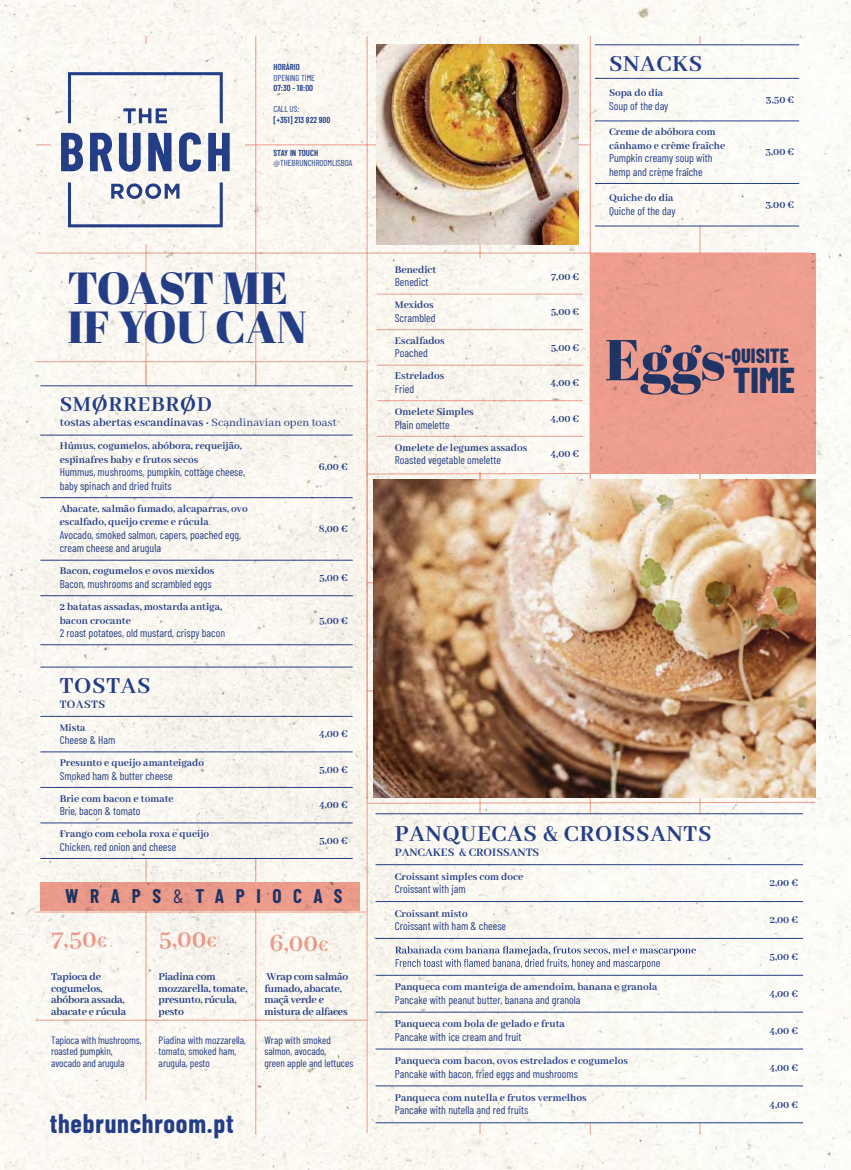
<style>
.page{position:relative;width:851px;height:1170px;background:#fff}
.page>*{position:absolute;margin:0;border:0;box-sizing:border-box;transform-origin:0 0}
.t1{font:57.38px "Abril Fatface";color:#21376b}
.t2{font:44.88px/39.1px "Abril Fatface";letter-spacing:-.015em;color:#25408f}
.t3{font:800 35.88px "Barlow Condensed";color:#21376b}
.t4{font:700 27px "Abhaya Libre";color:#f1a194}
.t5{font:700 26.25px "Barlow Condensed";letter-spacing:.03em;color:#25408f}
.t6{font:700 25px "Abhaya Libre";letter-spacing:.03em;color:#25408f}
.t7{font:700 23.12px "Abhaya Libre";letter-spacing:.03em;color:#25408f}
.t8{font:800 20.5px "Barlow Condensed";color:#21376b}
.t9{font:700 19.38px "Barlow Condensed";letter-spacing:.6em;color:#21376b}
.t10{font:700 12.5px "Abhaya Libre";color:#25408f}
.t11{font:700 11.62px/11.6px "Abhaya Libre";letter-spacing:-.02em;color:#25408f}
.t12{font:700 11.25px/13.5px "Abhaya Libre";color:#25408f}
.t13{font:11.25px/13.5px "Barlow Condensed";color:#25408f}
.t14{font:10.62px/11.6px "Barlow Condensed";color:#25408f}
.t15{font:600 8.75px "Barlow Condensed";color:#25408f}
.t16{font:8.75px "Barlow Condensed";color:#25408f}
.s1{font-weight:400}
.s2{font-size:17.38px}
</style>
<div class="page">
<img style="left:0;top:0;width:850px;height:1169px">
<p class="t15" style="left:273px;top:61px;width:28px">HORÁRIO</p>
<p class="t16" style="left:273px;top:71px;width:43px">OPENING TIME</p>
<p class="t15" style="left:273px;top:82px;width:41px">07:30 - 18:00</p>
<p class="t16" style="left:273px;top:103px;width:27px">CALL US:</p>
<p class="t15" style="left:273px;top:113px;width:58px">[+351] 213 822 900</p>
<p class="t15" style="left:273px;top:147px;width:46px">STAY IN TOUCH</p>
<p class="t16" style="left:273px;top:157px;width:80px">@THEBRUNCHROOMLISBOA</p>
<h2 class="t2" style="left:67px;top:267px;width:241px">TOAST ME<br>IF YOU CAN</h2>
<h3 class="t7" style="left:60px;top:392px;width:154px">SMØRREBRØD</h3>
<p class="t10" style="left:60px;top:416px;width:278px">tostas abertas escandinavas · <span class="s1">Scandinavian open toast</span></p>
<p class="t12" style="left:60px;top:440px;width:184px">Húmus, cogumelos, abóbora, requeijão, espinafres baby e frutos secos</p>
<p class="t13" style="left:60px;top:465px;width:187px">Hummus, mushrooms, pumpkin, cottage cheese, baby spinach and dried fruits</p>
<p class="t12" style="left:319px;top:460px;width:31px">6,00 €</p>
<p class="t12" style="left:60px;top:502px;width:189px">Abacate, salmão fumado, alcaparras, ovo escalfado, queijo creme e rúcula</p>
<p class="t13" style="left:60px;top:527px;width:183px">Avocado, smoked salmon, capers, poached egg, cream cheese and arugula</p>
<p class="t12" style="left:60px;top:565px;width:156px">Bacon, cogumelos e ovos mexidos</p>
<p class="t13" style="left:60px;top:576px;width:153px">Bacon, mushrooms and scrambled eggs</p>
<p class="t12" style="left:60px;top:600px;width:164px">2 batatas assadas, mostarda antiga, bacon crocante</p>
<p class="t13" style="left:60px;top:625px;width:167px">2 roast potatoes, old mustard, crispy bacon</p>
<h3 class="t6" style="left:60px;top:672px;width:92px">TOSTAS</h3>
<p class="t10" style="left:60px;top:697px;width:47px">TOASTS</p>
<p class="t12" style="left:60px;top:721px;width:27px">Mista</p>
<p class="t13" style="left:60px;top:732px;width:57px">Cheese &amp; Ham</p>
<p class="t12" style="left:60px;top:756px;width:146px">Presunto e queijo amanteigado</p>
<p class="t13" style="left:60px;top:768px;width:114px">Smoked ham &amp; butter cheese</p>
<p class="t12" style="left:60px;top:792px;width:115px">Brie com bacon e tomate</p>
<p class="t13" style="left:60px;top:803px;width:82px">Brie, bacon &amp; tomato</p>
<p class="t12" style="left:60px;top:827px;width:151px">Frango com cebola roxa e queijo</p>
<p class="t13" style="left:60px;top:839px;width:118px">Chicken, red onion and cheese</p>
<p class="t12" style="left:319px;top:522px;width:31px">8,00 €</p>
<p class="t12" style="left:319px;top:571px;width:30px">5,00 €</p>
<p class="t12" style="left:319px;top:614px;width:30px">5,00 €</p>
<p class="t12" style="left:319px;top:727px;width:30px">4,00 €</p>
<p class="t12" style="left:319px;top:763px;width:30px">5,00 €</p>
<p class="t12" style="left:319px;top:798px;width:30px">4,00 €</p>
<p class="t12" style="left:319px;top:834px;width:30px">5,00 €</p>
<h3 class="t9" style="left:65px;top:881px;width:279px">WRAPS<span class="s1">&amp;</span>TAPIOCAS</h3>
<h3 class="t4" style="left:51px;top:924px;width:57px">7,50<span class="s2">€</span></h3>
<h3 class="t4" style="left:159px;top:924px;width:60px">5,00<span class="s2">€</span></h3>
<h3 class="t4" style="left:269px;top:928px;width:60px">6,00<span class="s2">€</span></h3>
<p class="t11" style="left:51px;top:971px;width:77px">Tapioca de cogumelos, abóbora assada, abacate e rúcula</p>
<p class="t14" style="left:51px;top:1033px;width:92px">Tapioca with mushrooms, roasted pumpkin, avocado and arugula</p>
<p class="t11" style="left:159px;top:971px;width:90px">Piadina com mozzarella, tomate, presunto, rúcula, pesto</p>
<p class="t14" style="left:159px;top:1033px;width:89px">Piadina with mozzarella, tomato, smoked ham, arugula, pesto</p>
<p class="t11" style="left:264px;top:971px;width:86px">Wrap com salmão fumado, abacate, maçã verde e mistura de alfaces</p>
<p class="t14" style="left:264px;top:1033px;width:91px">Wrap with smoked salmon, avocado,<br>green apple and lettuces</p>
<h3 class="t5" style="left:50px;top:1104px;width:185px">thebrunchroom.pt</h3>
<p class="t12" style="left:395px;top:263px;width:43px">Benedict</p>
<p class="t13" style="left:395px;top:275px;width:35px">Benedict</p>
<p class="t12" style="left:395px;top:299px;width:40px">Mexidos</p>
<p class="t13" style="left:395px;top:310px;width:42px">Scrambled</p>
<p class="t12" style="left:395px;top:334px;width:51px">Escalfados</p>
<p class="t13" style="left:395px;top:346px;width:34px">Poached</p>
<p class="t12" style="left:395px;top:370px;width:51px">Estrelados</p>
<p class="t13" style="left:395px;top:381px;width:21px">Fried</p>
<p class="t12" style="left:395px;top:405px;width:80px">Omelete Simples</p>
<p class="t13" style="left:395px;top:417px;width:56px">Plain omelette</p>
<p class="t12" style="left:395px;top:441px;width:134px">Omelete de legumes assados</p>
<p class="t13" style="left:395px;top:452px;width:108px">Roasted vegetable omelette</p>
<p class="t12" style="left:551px;top:270px;width:30px">7,00 €</p>
<p class="t12" style="left:550px;top:305px;width:30px">5,00 €</p>
<p class="t12" style="left:550px;top:341px;width:30px">5,00 €</p>
<p class="t12" style="left:550px;top:376px;width:30px">4,00 €</p>
<p class="t12" style="left:550px;top:412px;width:30px">4,00 €</p>
<p class="t12" style="left:550px;top:447px;width:30px">4,00 €</p>
<h3 class="t6" style="left:609px;top:50px;width:95px">SNACKS</h3>
<p class="t12" style="left:609px;top:87px;width:56px">Sopa do dia</p>
<p class="t13" style="left:609px;top:98px;width:61px">Soup of the day</p>
<p class="t12" style="left:609px;top:126px;width:118px">Creme de abóbora com cânhamo e crème fraîche</p>
<p class="t13" style="left:609px;top:151px;width:105px">Pumpkin creamy soup with hemp and crème fraîche</p>
<p class="t12" style="left:609px;top:192px;width:66px">Quiche do dia</p>
<p class="t13" style="left:609px;top:203px;width:68px">Quiche of the day</p>
<p class="t12" style="left:765px;top:93px;width:30px">3,50 €</p>
<p class="t12" style="left:765px;top:146px;width:30px">3,00 €</p>
<p class="t12" style="left:765px;top:198px;width:30px">3.00 €</p>
<h1 class="t1" style="left:605px;top:319px;width:122px">Eggs</h1>
<h3 class="t8" style="left:724px;top:341px;width:66px">-QUISITE</h3>
<h3 class="t3" style="left:733px;top:354px;width:63px">TIME</h3>
<h3 class="t6" style="left:395px;top:819px;width:318px">PANQUECAS &amp; CROISSANTS</h3>
<p class="t10" style="left:395px;top:845px;width:146px">PANCAKES &amp; CROISSANTS</p>
<p class="t12" style="left:395px;top:870px;width:130px">Croissant simples com doce</p>
<p class="t13" style="left:395px;top:881px;width:72px">Croissant with jam</p>
<p class="t12" style="left:395px;top:906px;width:74px">Croissant misto</p>
<p class="t13" style="left:395px;top:918px;width:113px">Croissant with ham &amp; cheese</p>
<p class="t12" style="left:395px;top:980px;width:264px">Panqueca com manteiga de amendoim, banana e granola</p>
<p class="t13" style="left:395px;top:992px;width:187px">Pancake with peanut butter, banana and granola</p>
<p class="t12" style="left:395px;top:1017px;width:171px">Panqueca com bola de gelado e fruta</p>
<p class="t13" style="left:395px;top:1028px;width:128px">Pancake with ice cream and fruit</p>
<p class="t12" style="left:395px;top:1054px;width:234px">Panqueca com bacon, ovos estrelados e cogumelos</p>
<p class="t13" style="left:395px;top:1065px;width:185px">Pancake with bacon, fried eggs and mushrooms</p>
<p class="t12" style="left:395px;top:1091px;width:193px">Panqueca com nutella e frutos vermelhos</p>
<p class="t13" style="left:395px;top:1102px;width:135px">Pancake with nutella and red fruits</p>
<p class="t12" style="left:769px;top:876px;width:30px">2,00 €</p>
<p class="t12" style="left:769px;top:913px;width:30px">€00,2</p>
<p class="t12" style="left:769px;top:950px;width:30px">5,00 €</p>
<p class="t12" style="left:769px;top:987px;width:30px">4,00 €</p>
<p class="t12" style="left:769px;top:1024px;width:30px">4,00 €</p>
<p class="t12" style="left:769px;top:1061px;width:30px">4,00 €</p>
<p class="t12" style="left:769px;top:1097px;width:30px">4,00 €</p>
</div>
